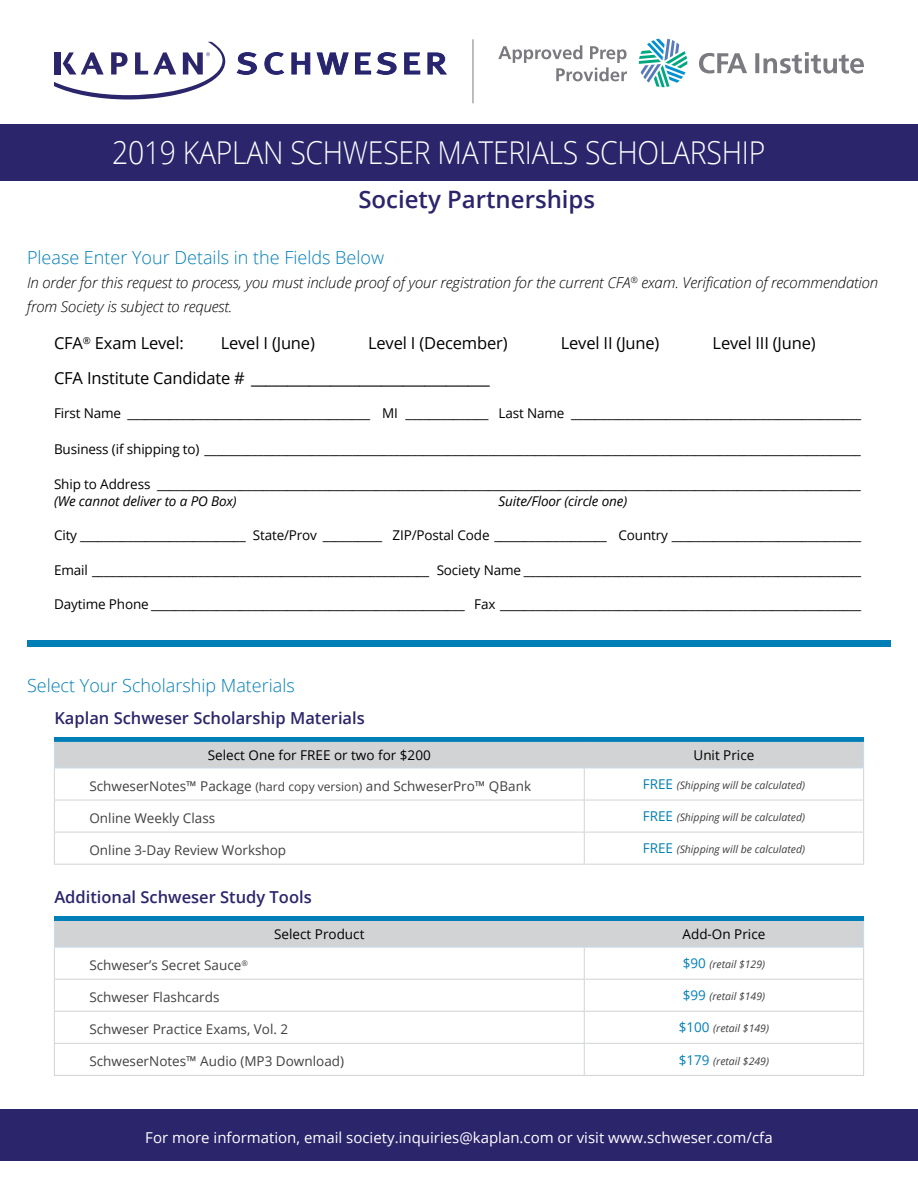
<style>
.page{position:relative;width:918px;height:1188px;background:#fff}
.page>*{position:absolute;margin:0;border:0;box-sizing:border-box;transform-origin:0 0}
.t1{font:300 31.5px "Open Sans";letter-spacing:-.01em;color:#fff;scale:.9 1}
.t2{font:600 24px "Open Sans";color:#2b256c}
.t3{font:300 18px "Open Sans";color:#007fb6}
.t4{font:16.5px "Open Sans";letter-spacing:-.01em;color:#000}
.t5{font:600 16.5px "Open Sans";color:#2b256c}
.t6{font:italic 300 15px/24px "Open Sans";letter-spacing:-.01em;color:#000}
.t7{font:15px "Open Sans";color:#fff}
.t8{font:13.5px "Open Sans";letter-spacing:-.01em;color:#000}
.t9{font:13.5px "Open Sans";color:#414042}
.t10{font:italic 13.5px "Open Sans";letter-spacing:-.01em;color:#000}
.t11{font:italic 10.5px "Open Sans";color:#414042}
.s1{font-size:12px}
.s2{font-style:normal;font-size:13.5px;color:#007fb6}
</style>
<div class="page">
<div style="left:0;top:1110px;width:918px;height:51px;background:#2b256c"></div>
<div style="left:27px;top:641px;width:864px;height:6px;background:#007fb6"></div>
<hr style="left:473px;top:39px;width:1px;height:64px;background:#7b7b80">
<svg style="left:237px;top:52px;width:20px;height:23px"></svg>
<svg style="left:264px;top:52px;width:20px;height:23px"></svg>
<svg style="left:291px;top:52px;width:19px;height:23px"></svg>
<svg style="left:316px;top:52px;width:33px;height:23px"></svg>
<svg style="left:355px;top:52px;width:42px;height:23px"></svg>
<svg style="left:404px;top:52px;width:16px;height:23px"></svg>
<svg style="left:427px;top:52px;width:20px;height:23px"></svg>
<svg style="left:54px;top:42px;width:171px;height:57px"></svg>
<svg style="left:639px;top:39px;width:48px;height:48px"></svg>
<svg style="left:699px;top:53px;width:48px;height:21px"></svg>
<svg style="left:755px;top:53px;width:4px;height:20px"></svg>
<svg style="left:764px;top:52px;width:100px;height:22px"></svg>
<svg style="left:498px;top:45px;width:129px;height:36px"></svg>
<div style="left:54px;top:737px;width:810px;height:5px;background:#007fb6"></div>
<hr style="left:54px;top:768px;width:1px;height:32px;background:#d1d3d4">
<hr style="left:584px;top:768px;width:1px;height:32px;background:#d1d3d4">
<hr style="left:863px;top:768px;width:1px;height:32px;background:#d1d3d4">
<hr style="left:54px;top:800px;width:530px;height:1px;background:#d1d3d4">
<hr style="left:54px;top:800px;width:1px;height:32px;background:#d1d3d4">
<hr style="left:584px;top:800px;width:280px;height:1px;background:#d1d3d4">
<hr style="left:584px;top:800px;width:1px;height:32px;background:#d1d3d4">
<hr style="left:863px;top:800px;width:1px;height:32px;background:#d1d3d4">
<hr style="left:54px;top:832px;width:530px;height:1px;background:#d1d3d4">
<hr style="left:54px;top:832px;width:1px;height:32px;background:#d1d3d4">
<hr style="left:584px;top:832px;width:280px;height:1px;background:#d1d3d4">
<hr style="left:584px;top:832px;width:1px;height:32px;background:#d1d3d4">
<hr style="left:863px;top:832px;width:1px;height:32px;background:#d1d3d4">
<hr style="left:54px;top:864px;width:530px;height:1px;background:#d1d3d4">
<hr style="left:584px;top:864px;width:280px;height:1px;background:#d1d3d4">
<div style="left:54px;top:742px;width:810px;height:26px;background:#d1d3d4"></div>
<hr style="left:54px;top:768px;width:530px;height:1px;background:#c8daea">
<hr style="left:584px;top:768px;width:280px;height:1px;background:#c8daea">
<hr style="left:54px;top:917px;width:810px;height:4px;background:#007fb6">
<hr style="left:54px;top:948px;width:1px;height:31px;background:#d1d3d4">
<hr style="left:584px;top:948px;width:1px;height:31px;background:#d1d3d4">
<hr style="left:863px;top:948px;width:1px;height:31px;background:#d1d3d4">
<hr style="left:54px;top:979px;width:530px;height:1px;background:#d1d3d4">
<hr style="left:54px;top:980px;width:1px;height:31px;background:#d1d3d4">
<hr style="left:584px;top:979px;width:280px;height:1px;background:#d1d3d4">
<hr style="left:584px;top:980px;width:1px;height:31px;background:#d1d3d4">
<hr style="left:863px;top:980px;width:1px;height:31px;background:#d1d3d4">
<hr style="left:54px;top:1011px;width:530px;height:1px;background:#d1d3d4">
<hr style="left:54px;top:1012px;width:1px;height:31px;background:#d1d3d4">
<hr style="left:584px;top:1011px;width:280px;height:1px;background:#d1d3d4">
<hr style="left:584px;top:1012px;width:1px;height:31px;background:#d1d3d4">
<hr style="left:863px;top:1012px;width:1px;height:31px;background:#d1d3d4">
<hr style="left:54px;top:1043px;width:530px;height:1px;background:#d1d3d4">
<hr style="left:54px;top:1044px;width:1px;height:31px;background:#d1d3d4">
<hr style="left:584px;top:1043px;width:280px;height:1px;background:#d1d3d4">
<hr style="left:584px;top:1044px;width:1px;height:31px;background:#d1d3d4">
<hr style="left:863px;top:1044px;width:1px;height:31px;background:#d1d3d4">
<hr style="left:54px;top:1075px;width:530px;height:1px;background:#d1d3d4">
<hr style="left:584px;top:1075px;width:280px;height:1px;background:#d1d3d4">
<div style="left:54px;top:921px;width:810px;height:26px;background:#d1d3d4"></div>
<hr style="left:54px;top:947px;width:530px;height:1px;background:#c8daea">
<hr style="left:584px;top:947px;width:280px;height:1px;background:#c8daea">
<div style="left:0;top:124px;width:918px;height:57px;background:#2b256c"></div>
<h1 class="t1" style="left:112px;top:131px;width:727px">2019 KAPLAN SCHWESER MATERIALS SCHOLARSHIP</h1>
<h2 class="t2" style="left:358px;top:183px;width:238px">Society Partnerships</h2>
<h3 class="t3" style="left:27px;top:245px;width:359px">Please Enter Your Details in the Fields Below</h3>
<p class="t6" style="left:27px;top:270px;width:853px">In order for this request to process, you must include proof of your registration for the current CFA<sup>®</sup> exam. Verification of recommendation from Society is subject to request.</p>
<p class="t4" style="left:54px;top:332px;width:131px">CFA<sup>®</sup> Exam Level:</p>
<p class="t4" style="left:221px;top:332px;width:96px">Level I (June)</p>
<p class="t4" style="left:368px;top:332px;width:141px">Level I (December)</p>
<p class="t4" style="left:561px;top:332px;width:100px">Level II (June)</p>
<p class="t4" style="left:713px;top:332px;width:105px">Level III (June)</p>
<p class="t4" style="left:54px;top:366px;width:437px">CFA Institute Candidate # _________________________________</p>
<p class="t8" style="left:54px;top:404px;width:809px">First Name _________________________________________ MI ______________ Last Name _________________________________________________</p>
<p class="t8" style="left:54px;top:440px;width:809px">Business (if shipping to) _______________________________________________________________________________________________________________</p>
<p class="t8" style="left:54px;top:475px;width:808px">Ship to Address _______________________________________________________________________________________________________________________</p>
<p class="t10" style="left:54px;top:491px;width:184px">(We cannot deliver to a PO Box)</p>
<p class="t10" style="left:499px;top:491px;width:130px">Suite/Floor (circle one)</p>
<p class="t8" style="left:54px;top:526px;width:809px">City ____________________________ State/Prov __________ ZIP/Postal Code ___________________ Country ________________________________</p>
<p class="t8" style="left:54px;top:561px;width:809px">Email _________________________________________________________ Society Name _________________________________________________________</p>
<p class="t8" style="left:54px;top:595px;width:809px">Daytime Phone _____________________________________________________ Fax _____________________________________________________________</p>
<h3 class="t3" style="left:27px;top:674px;width:269px">Select Your Scholarship Materials</h3>
<p class="t5" style="left:54px;top:707px;width:312px">Kaplan Schweser Scholarship Materials</p>
<p class="t8" style="left:208px;top:746px;width:224px">Select One for FREE or two for $200</p>
<p class="t8" style="left:694px;top:746px;width:62px">Unit Price</p>
<p class="t9" style="left:89px;top:777px;width:443px">SchweserNotes™ Package <span class="s1">(hard copy version)</span> and SchweserPro™ QBank</p>
<p class="t11" style="left:643px;top:778px;width:164px"><span class="s2">FREE</span> (Shipping will be calculated)</p>
<p class="t9" style="left:89px;top:809px;width:127px">Online Weekly Class</p>
<p class="t11" style="left:643px;top:810px;width:164px"><span class="s2">FREE</span> (Shipping will be calculated)</p>
<p class="t9" style="left:89px;top:841px;width:198px">Online 3-Day Review Workshop</p>
<p class="t11" style="left:643px;top:842px;width:164px"><span class="s2">FREE</span> (Shipping will be calculated)</p>
<p class="t5" style="left:54px;top:886px;width:259px">Additional Schweser Study Tools</p>
<p class="t8" style="left:274px;top:925px;width:92px">Select Product</p>
<p class="t8" style="left:683px;top:925px;width:84px">Add-On Price</p>
<p class="t9" style="left:89px;top:956px;width:160px">Schweser’s Secret Sauce<sup>®</sup></p>
<p class="t11" style="left:683px;top:957px;width:84px"><span class="s2">$90</span> (retail $129)</p>
<p class="t9" style="left:89px;top:988px;width:132px">Schweser Flashcards</p>
<p class="t11" style="left:683px;top:989px;width:84px"><span class="s2">$99</span> (retail $149)</p>
<p class="t9" style="left:89px;top:1020px;width:200px">Schweser Practice Exams, Vol. 2</p>
<p class="t11" style="left:679px;top:1021px;width:92px"><span class="s2">$100</span> (retail $149)</p>
<p class="t9" style="left:89px;top:1052px;width:256px">SchweserNotes™ Audio (MP3 Download)</p>
<p class="t11" style="left:679px;top:1054px;width:92px"><span class="s2">$179</span> (retail $249)</p>
<p class="t7" style="left:145px;top:1127px;width:629px">For more information, email society.inquiries@kaplan.com or visit www.schweser.com/cfa</p>
</div>
